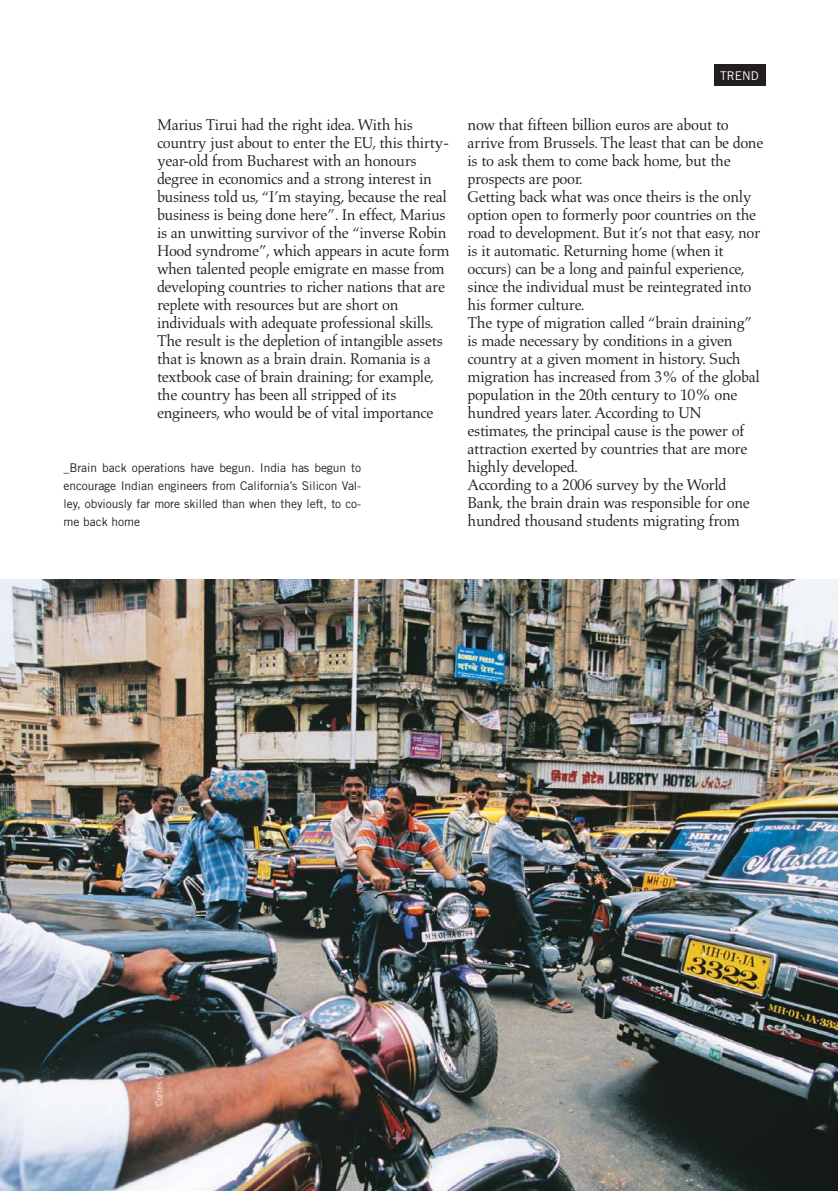
<style>
.page{position:relative;width:838px;height:1191px;background:#fff}
.page>*{position:absolute;margin:0;border:0;box-sizing:border-box;transform-origin:0 0}
.t1{font:15.9px/18px "Aldus";letter-spacing:-.025em;color:#231f20}
.t2{font:12px/18px "Trade Gothic";letter-spacing:-.005em;color:#231f20;text-align:justify}
.t3{font:12px "Trade Gothic";color:#fff}
.t4{font:300 9px "Trade Gothic";color:#fff}
</style>
<div class="page">
<div style="left:713px;top:65px;width:52px;height:21px;background:#231f20"></div>
<img style="left:0;top:580px;width:837px;height:610px">
<p class="t3" style="left:720px;top:71px;width:40px">TREND</p>
<p class="t1" style="left:157px;top:117px;width:294px">Marius Tirui had the right idea. With his country just about to enter the EU, this thirty&shy;year-old from Bucharest with an honours degree in economics and a strong interest in business told us, “I’m staying, because the real business is being done here”. In effect, Marius is an unwitting survivor of the “inverse Robin Hood syndrome”, which appears in acute form when talented people emigrate en masse from developing countries to richer nations that are replete with resources but are short on individuals with adequate professional skills.<br>The result is the depletion of intangible assets that is known as a brain drain. Romania is a textbook case of brain draining; for example, the country has been all stripped of its engineers, who would be of vital importance</p>
<p class="t1" style="left:467px;top:117px;width:297px">now that fifteen billion euros are about to arrive from Brussels. The least that can be done is to ask them to come back home, but the prospects are poor.<br>Getting back what was once theirs is the only option open to formerly poor countries on the road to development. But it’s not that easy, nor is it automatic. Returning home (when it occurs) can be a long and painful experience, since the individual must be reintegrated into his former culture.<br>The type of migration called “brain draining” is made necessary by conditions in a given country at a given moment in history. Such migration has increased from 3% of the global population in the 20th century to 10% one hundred years later. According to UN estimates, the principal cause is the power of attraction exerted by countries that are more highly developed.<br>According to a 2006 survey by the World Bank, the brain drain was responsible for one hundred thousand students migrating from</p>
<p class="t2" style="left:63px;top:459px;width:299px">_Brain back operations have begun. India has begun to encourage Indian engineers from California’s Silicon Val&shy;ley, obviously far more skilled than when they left, to co&shy;me back home</p>
<p class="t4" style="left:156px;top:1105px;width:39px;rotate:-90deg">Corbis (2)</p>
</div>
